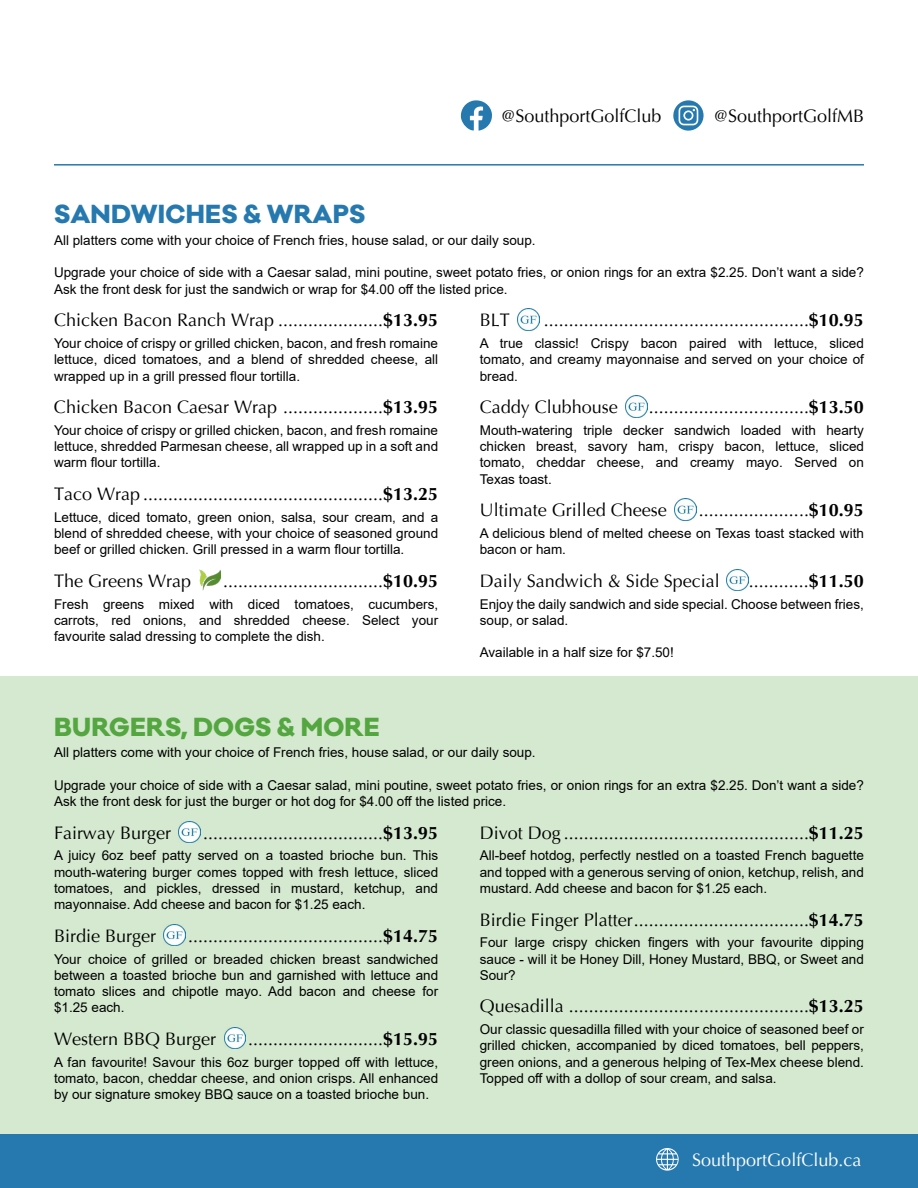
<style>
.page{position:relative;width:918px;height:1188px;background:#fff}
.page>*{position:absolute;margin:0;border:0;box-sizing:border-box;transform-origin:0 0}
.t1{font:800 24px "Galano Classic";letter-spacing:.01em;color:#54a640}
.t2{font:800 24px "Galano Classic";letter-spacing:.01em;color:#2679af}
.t3{font:18px "Optima";color:#000}
.t4{font:18px "Optima";color:#fff}
.t5{font:13.5px/16.2px "Arial";color:#000;text-align:justify}
.s1{font-weight:700}
</style>
<div class="page">
<div style="left:0;top:676px;width:918px;height:458px;background:#d4e9cf"></div>
<div style="left:0;top:1134px;width:918px;height:54px;background:#2679af"></div>
<svg style="left:460px;top:100px;width:32px;height:31px"></svg>
<hr style="left:54px;top:164px;width:810px;height:2px;background:#2679af">
<svg style="left:656px;top:1148px;width:23px;height:23px"></svg>
<svg style="left:673px;top:100px;width:31px;height:31px"></svg>
<div style="left:685px;top:112px;width:7px;height:7px;background:#2679af;border-radius:50%"></div>
<img style="left:199px;top:569px;width:22px;height:22px">
<img style="left:626px;top:396px;width:21px;height:21px">
<img style="left:518px;top:309px;width:22px;height:21px">
<img style="left:675px;top:499px;width:21px;height:21px">
<img style="left:727px;top:569px;width:21px;height:22px">
<img style="left:179px;top:821px;width:22px;height:22px">
<img style="left:164px;top:924px;width:22px;height:22px">
<img style="left:224px;top:1027px;width:22px;height:22px">
<h1 class="t2" style="left:54px;top:198px;width:313px">SANDWICHES &amp; WRAPS</h1>
<h2 class="t3" style="left:501px;top:105px;width:162px">@SouthportGolfClub</h2>
<h2 class="t3" style="left:714px;top:105px;width:152px">@SouthportGolfMB</h2>
<p class="t5" style="left:54px;top:232px;width:483px">All platters come with your choice of French fries, house salad, or our daily soup.</p>
<p class="t5" style="left:54px;top:265px;width:811px">Upgrade your choice of side with a Caesar salad, mini poutine, sweet potato fries, or onion rings for an extra $2.25. Don’t want a side?<br>Ask the front desk for just the sandwich or wrap for $4.00 off the listed price.</p>
<h2 class="t3" style="left:480px;top:309px;width:32px">BLT</h2>
<p class="t5" style="left:480px;top:335px;width:386px">A true classic! Crispy bacon paired with lettuce, sliced tomato, and creamy mayonnaise and served on your choice of bread.</p>
<h2 class="t3" style="left:54px;top:309px;width:386px">Chicken Bacon Ranch Wrap .....................<span class="s1">$13.95</span></h2>
<p class="t5" style="left:54px;top:335px;width:386px">Your choice of crispy or grilled chicken, bacon, and fresh romaine lettuce, diced tomatoes, and a blend of shredded cheese, all wrapped up in a grill pressed flour tortilla.</p>
<h2 class="t3" style="left:544px;top:309px;width:322px">.....................................................<span class="s1">$10.95</span></h2>
<h2 class="t3" style="left:54px;top:396px;width:386px">Chicken Bacon Caesar Wrap ....................<span class="s1">$13.95</span></h2>
<p class="t5" style="left:54px;top:422px;width:386px">Your choice of crispy or grilled chicken, bacon, and fresh romaine lettuce, shredded Parmesan cheese, all wrapped up in a soft and warm flour tortilla.</p>
<h2 class="t3" style="left:54px;top:483px;width:386px">Taco Wrap ................................................<span class="s1">$13.25</span></h2>
<p class="t5" style="left:54px;top:509px;width:386px">Lettuce, diced tomato, green onion, salsa, sour cream, and a blend of shredded cheese, with your choice of seasoned ground beef or grilled chicken. Grill pressed in a warm flour tortilla.</p>
<h2 class="t3" style="left:54px;top:569px;width:139px">The Greens Wrap</h2>
<p class="t5" style="left:54px;top:596px;width:386px">Fresh greens mixed with diced tomatoes, cucumbers, carrots, red onions, and shredded cheese. Select your favourite salad dressing to complete the dish.</p>
<h2 class="t3" style="left:223px;top:569px;width:217px">................................<span class="s1">$10.95</span></h2>
<h1 class="t1" style="left:54px;top:710px;width:327px">BURGERS, DOGS &amp; MORE</h1>
<h2 class="t3" style="left:480px;top:396px;width:140px">Caddy Clubhouse</h2>
<p class="t5" style="left:480px;top:422px;width:386px">Mouth-watering triple decker sandwich loaded with hearty chicken breast, savory ham, crispy bacon, lettuce, sliced tomato, cheddar cheese, and creamy mayo. Served on Texas toast.</p>
<h2 class="t3" style="left:649px;top:396px;width:217px">................................<span class="s1">$13.50</span></h2>
<h2 class="t3" style="left:480px;top:499px;width:189px">Ultimate Grilled Cheese</h2>
<p class="t5" style="left:480px;top:525px;width:386px">A delicious blend of melted cheese on Texas toast stacked with bacon or ham.</p>
<h2 class="t3" style="left:699px;top:499px;width:167px">......................<span class="s1">$10.95</span></h2>
<h2 class="t3" style="left:480px;top:569px;width:242px">Daily Sandwich &amp; Side Special</h2>
<p class="t5" style="left:480px;top:596px;width:386px">Enjoy the daily sandwich and side special. Choose between fries, soup, or salad.</p>
<p class="t5" style="left:480px;top:644px;width:196px">Available in a half size for $7.50!</p>
<h2 class="t3" style="left:749px;top:569px;width:117px">............<span class="s1">$11.50</span></h2>
<p class="t5" style="left:54px;top:745px;width:483px">All platters come with your choice of French fries, house salad, or our daily soup.</p>
<p class="t5" style="left:54px;top:777px;width:811px">Upgrade your choice of side with a Caesar salad, mini poutine, sweet potato fries, or onion rings for an extra $2.25. Don’t want a side?<br>Ask the front desk for just the burger or hot dog for $4.00 off the listed price.</p>
<h2 class="t3" style="left:203px;top:821px;width:237px">....................................<span class="s1">$13.95</span></h2>
<h2 class="t3" style="left:54px;top:821px;width:118px">Fairway Burger</h2>
<p class="t5" style="left:54px;top:848px;width:386px">A juicy 6oz beef patty served on a toasted brioche bun. This mouth-watering burger comes topped with fresh lettuce, sliced tomatoes, and pickles, dressed in mustard, ketchup, and mayonnaise. Add cheese and bacon for $1.25 each.</p>
<h2 class="t3" style="left:54px;top:924px;width:104px">Birdie Burger</h2>
<p class="t5" style="left:54px;top:951px;width:386px">Your choice of grilled or breaded chicken breast sandwiched between a toasted brioche bun and garnished with lettuce and tomato slices and chipotle mayo. Add bacon and cheese for $1.25 each.</p>
<h2 class="t3" style="left:188px;top:924px;width:252px">.......................................<span class="s1">$14.75</span></h2>
<h2 class="t3" style="left:248px;top:1027px;width:192px">...........................<span class="s1">$15.95</span></h2>
<h2 class="t3" style="left:54px;top:1027px;width:163px">Western BBQ Burger</h2>
<p class="t5" style="left:54px;top:1054px;width:386px">A fan favourite! Savour this 6oz burger topped off with lettuce, tomato, bacon, cheddar cheese, and onion crisps. All enhanced by our signature smokey BBQ sauce on a toasted brioche bun.</p>
<h2 class="t3" style="left:480px;top:821px;width:386px">Divot Dog .................................................<span class="s1">$11.25</span></h2>
<p class="t5" style="left:480px;top:848px;width:386px">All-beef hotdog, perfectly nestled on a toasted French baguette and topped with a generous serving of onion, ketchup, relish, and mustard. Add cheese and bacon for $1.25 each.</p>
<h2 class="t3" style="left:480px;top:908px;width:386px">Birdie Finger Platter...................................<span class="s1">$14.75</span></h2>
<p class="t5" style="left:480px;top:934px;width:386px">Four large crispy chicken fingers with your favourite dipping sauce - will it be Honey Dill, Honey Mustard, BBQ, or Sweet and Sour?</p>
<h2 class="t3" style="left:480px;top:995px;width:386px">Quesadilla ................................................<span class="s1">$13.25</span></h2>
<p class="t5" style="left:480px;top:1021px;width:386px">Our classic quesadilla filled with your choice of seasoned beef or grilled chicken, accompanied by diced tomatoes, bell peppers, green onions, and a generous helping of Tex-Mex cheese blend.<br>Topped off with a dollop of sour cream, and salsa.</p>
<h2 class="t4" style="left:692px;top:1149px;width:171px">SouthportGolfClub.ca</h2>
</div>
